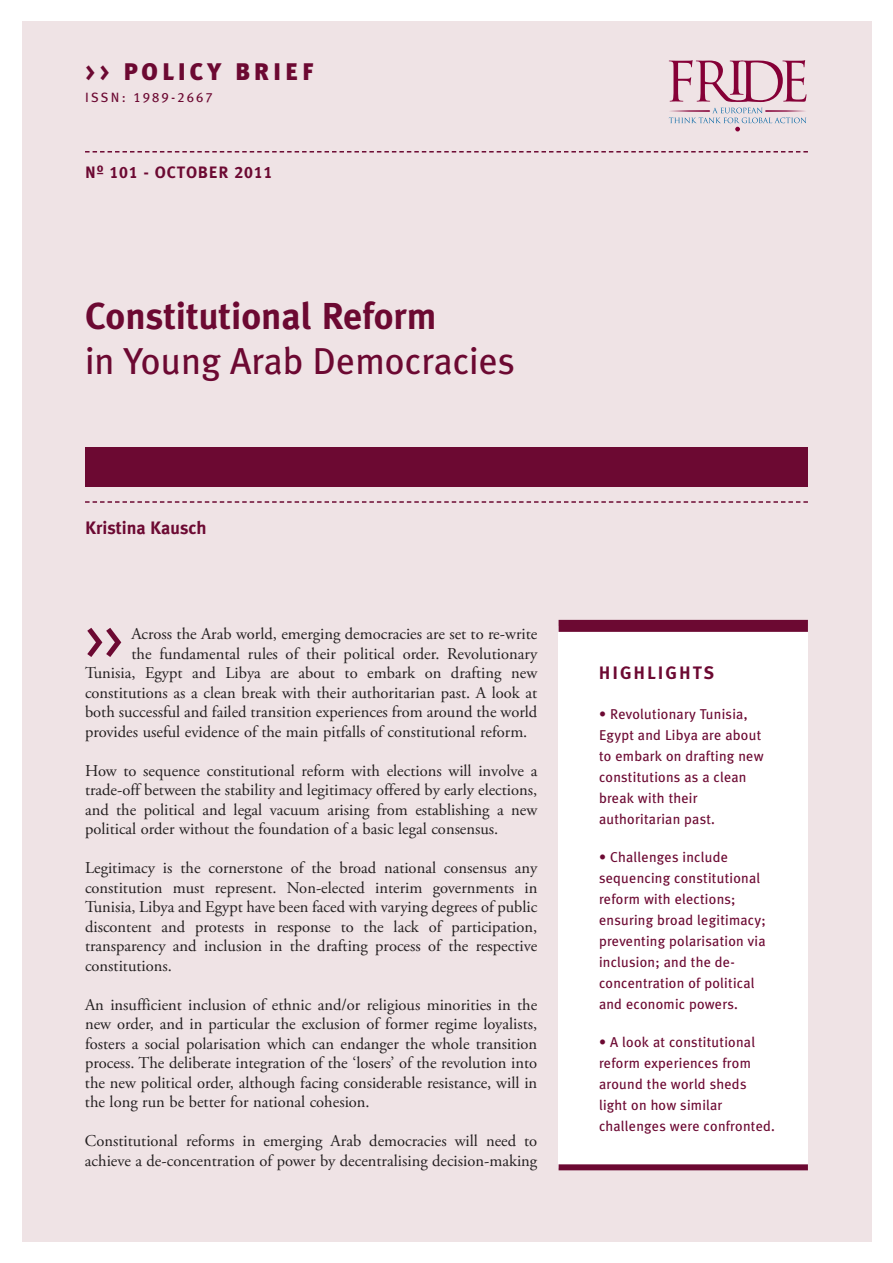
<style>
.page{position:relative;width:893px;height:1263px;background:#fff}
.page>*{position:absolute;margin:0;border:0;box-sizing:border-box;transform-origin:0 0}
.t1{font:54px "Meta Plus Book Caps";color:#6c0932}
.t2{font:37.5px "Meta Plus";color:#6c0932}
.t3{font:700 37.5px "Meta Plus";color:#6c0932}
.t4{font:900 24px "Meta Plus";letter-spacing:.165em;color:#6c0932}
.t5{font:700 18px "Meta Plus";color:#6c0932}
.t6{font:700 18px "Meta Plus";letter-spacing:.11em;color:#6c0932}
.t7{font:16.5px/19.5px "Adobe Garamond Pro";color:#231f20;text-align:justify}
.t8{font:16.5px "Meta Plus Bold Caps";letter-spacing:.055em;color:#6c0932}
.t9{font:14.25px/21px "Meta Plus";letter-spacing:.015em;color:#6c0932}
.t10{font:13.5px "Meta Plus Book Caps";letter-spacing:.16em;color:#6c0932}
.s1{font-family:"Meta Plus Bold Caps";font-weight:400}
</style>
<div class="page">
<div style="left:22px;top:22px;width:850px;height:1220px;background:#efe3e5"></div>
<svg style="left:85px;top:151px;width:723px;height:2px"></svg>
<div style="left:85px;top:447px;width:723px;height:39px;background:#6c0932"></div>
<svg style="left:85px;top:501px;width:723px;height:2px"></svg>
<div style="left:559px;top:626px;width:249px;height:541px;background:#fff"></div>
<div style="left:559px;top:620px;width:249px;height:12px;background:#6c0932"></div>
<div style="left:559px;top:1164px;width:249px;height:6px;background:#6c0932"></div>
<svg style="left:669px;top:60px;width:137px;height:71px"></svg>
<h3 class="t4" style="left:85px;top:57px;width:230px"><span class="s1">&gt;&gt;</span> POLICY BRIEF</h3>
<p class="t10" style="left:85px;top:90px;width:129px">ISSN: 1989-2667</p>
<p class="t8" style="left:85px;top:162px;width:189px">Nº 101 - OCTOBER 2011</p>
<h2 class="t3" style="left:85px;top:294px;width:353px">Constitutional Reform</h2>
<h2 class="t2" style="left:85px;top:339px;width:431px">in Young Arab Democracies</h2>
<p class="t5" style="left:85px;top:518px;width:123px">Kristina Kausch</p>
<h1 class="t1" style="left:85px;top:608px;width:39px">&gt;&gt;</h1>
<p class="t7" style="left:132px;top:625px;width:407px">Across the Arab world, emerging democracies are set to re-write</p>
<p class="t7" style="left:132px;top:645px;width:407px">the fundamental rules of their political order. Revolutionary</p>
<p class="t7" style="left:85px;top:664px;width:454px">Tunisia, Egypt and Libya are about to embark on drafting new</p>
<p class="t7" style="left:85px;top:684px;width:454px">constitutions as a clean break with their authoritarian past. A look at</p>
<p class="t7" style="left:85px;top:703px;width:454px">both successful and failed transition experiences from around the world</p>
<p class="t7" style="left:85px;top:723px;width:444px">provides useful evidence of the main pitfalls of constitutional reform.</p>
<p class="t7" style="left:85px;top:762px;width:454px">How to sequence constitutional reform with elections will involve a trade-off between the stability and legitimacy offered by early elections, and the political and legal vacuum arising from establishing a new political order without the foundation of a basic legal consensus.</p>
<p class="t7" style="left:85px;top:859px;width:454px">Legitimacy is the cornerstone of the broad national consensus any constitution must represent. Non-elected interim governments in Tunisia, Libya and Egypt have been faced with varying degrees of public discontent and protests in response to the lack of participation, transparency and inclusion in the drafting process of the respective constitutions.</p>
<p class="t7" style="left:85px;top:996px;width:454px">An insufficient inclusion of ethnic and/or religious minorities in the new order, and in particular the exclusion of former regime loyalists, fosters a social polarisation which can endanger the whole transition process. The deliberate integration of the ‘losers’ of the revolution into the new political order, although facing considerable resistance, will in the long run be better for national cohesion.</p>
<p class="t7" style="left:85px;top:1132px;width:454px">Constitutional reforms in emerging Arab democracies will need to achieve a de-concentration of power by decentralising decision-making</p>
<p class="t6" style="left:599px;top:662px;width:117px">HIGHLIGHTS</p>
<p class="t9" style="left:599px;top:703px;width:166px">• Revolutionary Tunisia,<br>Egypt and Libya are about to embark on drafting new constitutions as a clean break with their authoritarian past.</p>
<p class="t9" style="left:599px;top:846px;width:168px">• Challenges include sequencing constitutional reform with elections; ensuring broad legitimacy; preventing polarisation via inclusion; and the de&shy;concentration of political and economic powers.</p>
<p class="t9" style="left:599px;top:1031px;width:177px">• A look at constitutional reform experiences from around the world sheds light on how similar challenges were confronted.</p>
</div>
